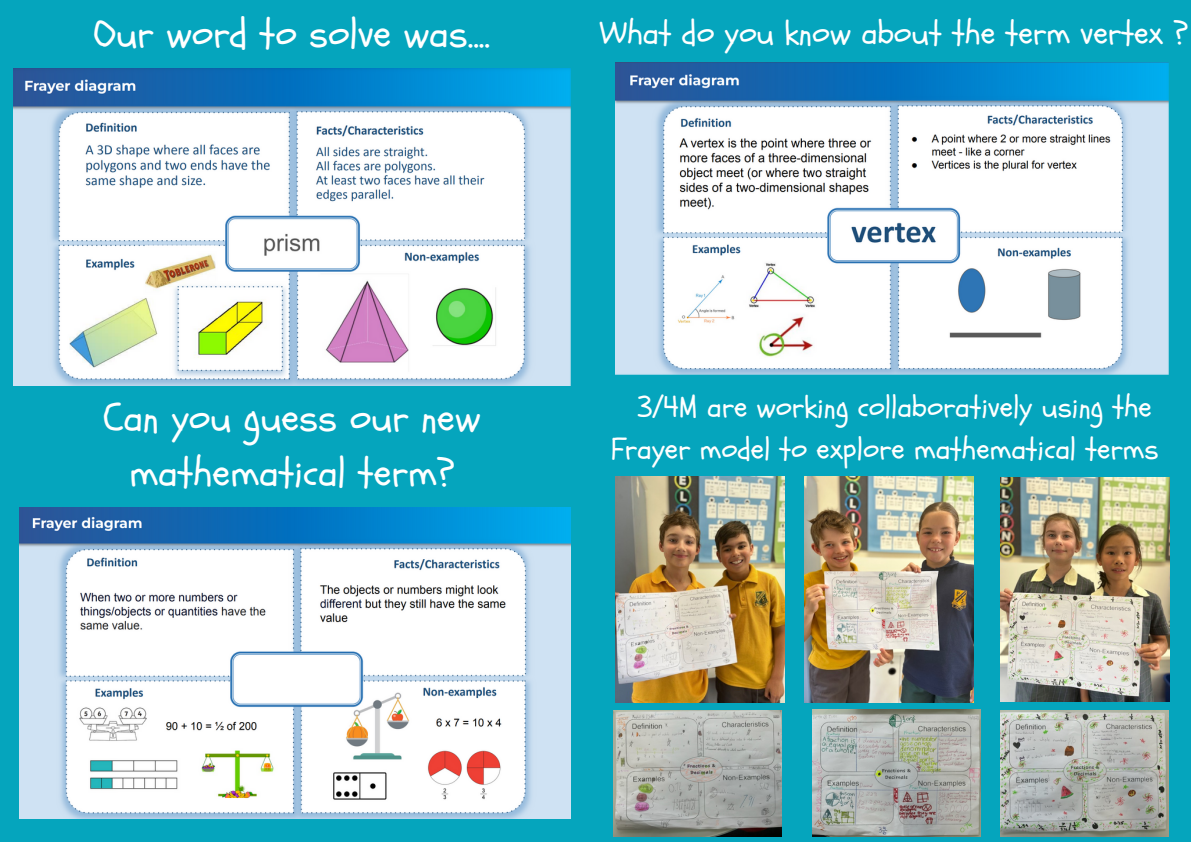
<style>
.page{position:relative;width:1191px;height:842px;background:#fff}
.page>*{position:absolute;margin:0;border:0;box-sizing:border-box;transform-origin:0 0}
.t1{font:40px/55.5px "Schoolbell";color:#fff;text-align:center}
.t2{font:33px "Schoolbell";color:#fff}
.t3{font:30px/42px "Schoolbell";color:#fff;text-align:right}
</style>
<div class="page">
<div style="left:0;top:0;width:595px;height:842px;background:#05a5bd"></div>
<img style="left:14px;top:69px;width:557px;height:316px">
<img style="left:19px;top:508px;width:551px;height:310px">
<div style="left:595px;top:0;width:595px;height:842px;background:#05a5bd"></div>
<img style="left:615px;top:477px;width:170px;height:225px">
<img style="left:804px;top:477px;width:170px;height:225px">
<img style="left:1000px;top:478px;width:169px;height:224px">
<img style="left:614px;top:711px;width:167px;height:125px">
<img style="left:1001px;top:711px;width:167px;height:125px">
<img style="left:812px;top:710px;width:168px;height:126px">
<img style="left:615px;top:62px;width:553px;height:313px">
<p class="t1" style="left:94px;top:7px;width:397px">Our word to solve was....</p>
<p class="t2" style="left:599px;top:11px;width:590px">What do you know about the term vertex ?</p>
<p class="t1" style="left:104px;top:391px;width:378px">Can you guess our new mathematical term?</p>
<p class="t3" style="left:611px;top:387px;width:549px">3/4M are working collaboratively using the<br>Frayer model to explore mathematical terms</p>
</div>
